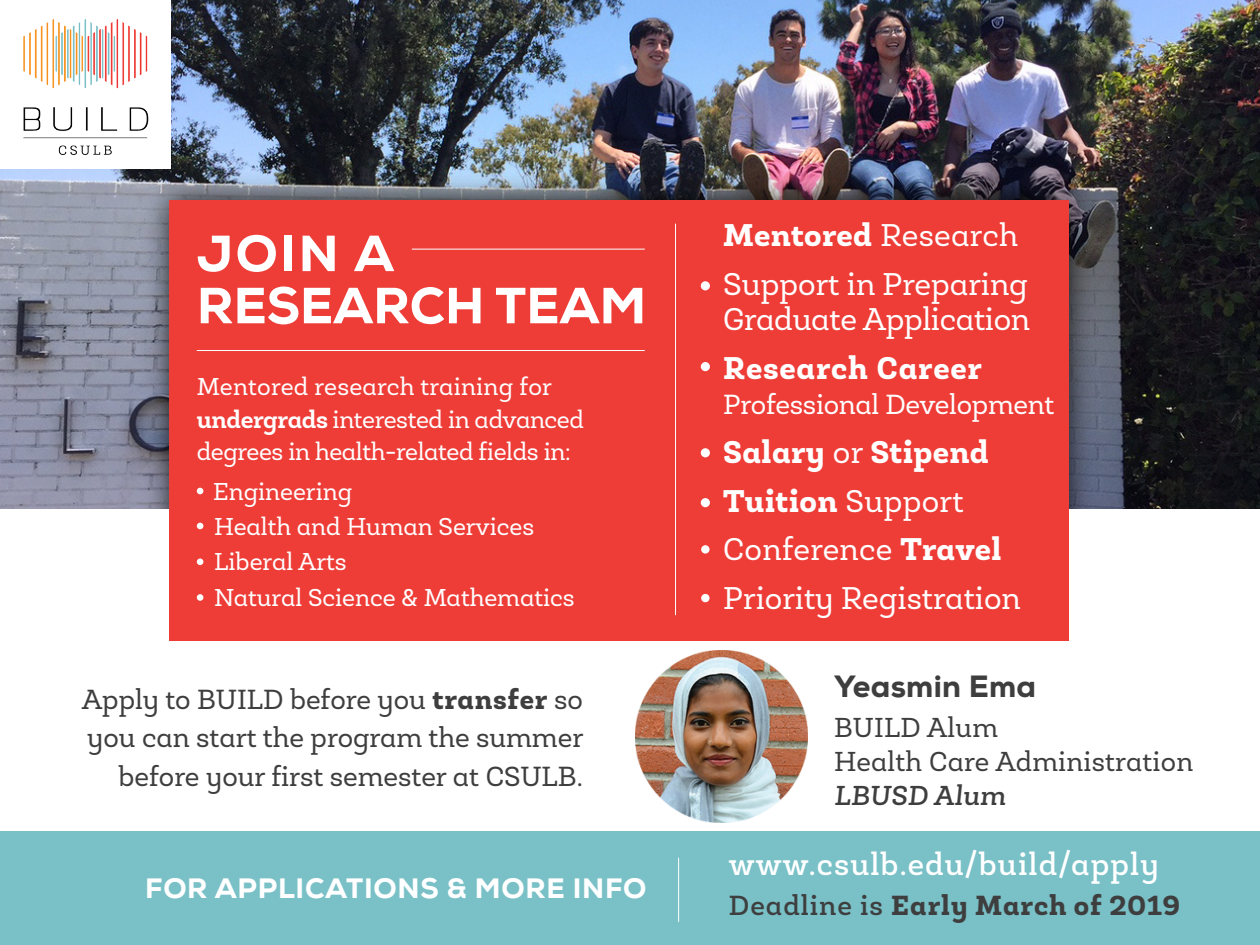
<style>
.page{position:relative;width:1260px;height:945px;background:#fff}
.page>*{position:absolute;margin:0;border:0;box-sizing:border-box;transform-origin:0 0}
.t1{font:800 50.75px/52.1px "Nexa";color:#fff}
.t2{font:31.85px/48.8px "Roble Alt";color:#fff}
.t3{font:800 31.85px "Roble Alt";letter-spacing:.025em;color:#fff}
.t4{font:500 31.5px "Roble Alt";letter-spacing:.035em;color:#fff}
.t5{font:800 30.62px "Nexa";letter-spacing:.01em;color:#3e3e3f}
.t6{font:28px/38.5px "Roble Alt";color:#3e3e3f;text-align:right}
.t7{font:800 28px "Roble Alt";letter-spacing:.035em;color:#3e3e3f}
.t8{font:800 28px "Nexa";letter-spacing:.025em;color:#fff}
.t9{font:28px "Roble Alt";letter-spacing:-.01em;color:#fff}
.t10{font:27.82px/33.6px "Roble Alt";letter-spacing:.01em;color:#3e3e3f}
.t11{font:italic 500 27.82px "Roble Alt";letter-spacing:.01em;color:#3e3e3f}
.t12{font:24.68px/35.4px "Roble Alt";color:#fff}
.s1{font-weight:700}
.s2{font-weight:800}
.s3{font-weight:500}
</style>
<div class="page">
<img style="left:0;top:1px;width:1260px;height:508px">
<div style="left:0;top:0;width:171px;height:169px;background:#fff"></div>
<img style="left:23px;top:19px;width:126px;height:136px">
<img style="left:133px;top:162px;width:974px;height:348px">
<div style="left:170px;top:200px;width:899px;height:440px;background:#ee3c37"></div>
<div style="left:701px;top:281px;width:9px;height:9px;background:#fff;border-radius:50%"></div>
<div style="left:701px;top:362px;width:9px;height:9px;background:#fff;border-radius:50%"></div>
<div style="left:701px;top:448px;width:9px;height:9px;background:#fff;border-radius:50%"></div>
<div style="left:701px;top:498px;width:9px;height:9px;background:#fff;border-radius:50%"></div>
<div style="left:701px;top:545px;width:9px;height:9px;background:#fff;border-radius:50%"></div>
<div style="left:701px;top:594px;width:9px;height:8px;background:#fff;border-radius:50%"></div>
<svg style="left:197px;top:523px;width:6px;height:6px"></svg>
<div style="left:197px;top:558px;width:6px;height:7px;background:#fff;border-radius:50%"></div>
<div style="left:197px;top:594px;width:6px;height:7px;background:#fff;border-radius:50%"></div>
<svg style="left:197px;top:488px;width:6px;height:6px"></svg>
<hr style="left:675px;top:224px;width:1px;height:391px;background:#fff">
<hr style="left:197px;top:350px;width:448px;height:1px;background:#fff">
<hr style="left:412px;top:249px;width:233px;height:1px;background:#fff">
<img style="left:636px;top:651px;width:172px;height:172px">
<div style="left:0;top:832px;width:1260px;height:113px;background:#79c0c7"></div>
<hr style="left:678px;top:858px;width:1px;height:64px;background:#fff">
<hr style="left:0;top:0;width:1260px;height:1px;background:#5d5d5d">
<h1 class="t1" style="left:197px;top:228px;width:451px">JOIN A<br>RESEARCH TEAM</h1>
<p class="t12" style="left:197px;top:370px;width:389px;line-height:32.9px">Mentored research training for <span class="s1">undergrads</span> interested in advanced degrees in health-related fields in:</p>
<p class="t12" style="left:213px;top:474px;width:363px">Engineering<br>Health and Human Services<br>Liberal Arts<br>Natural Science &amp; Mathematics</p>
<p class="t6" style="left:82px;top:680px;width:503px">Apply to BUILD before you <span class="s2">transfer</span> so you can start the program the summer before your first semester at CSULB.</p>
<p class="t8" style="left:145px;top:871px;width:503px">FOR APPLICATIONS &amp; MORE INFO</p>
<p class="t2" style="left:723px;top:211px;width:306px"><span class="s2">Mentored</span> Research<br>Support in Preparing</p>
<p class="t2" style="left:723px;top:295px;width:308px">Graduate Application</p>
<p class="t3" style="left:723px;top:348px;width:260px">Research Career</p>
<p class="t9" style="left:723px;top:387px;width:333px">Professional Development</p>
<p class="t2" style="left:723px;top:428px;width:299px"><span class="s2">Salary</span> or <span class="s2">Stipend<br>Tuition</span> Support<br>Conference <span class="s2">Travel<br></span>Priority Registration</p>
<p class="t5" style="left:834px;top:666px;width:204px">Yeasmin Ema</p>
<p class="t10" style="left:834px;top:711px;width:361px">BUILD Alum<br>Health Care Administration</p>
<p class="t11" style="left:834px;top:778px;width:173px">LBUSD Alum</p>
<p class="t4" style="left:729px;top:845px;width:431px">www.csulb.edu/build/apply</p>
<p class="t7" style="left:729px;top:887px;width:453px"><span class="s3">Deadline is</span> Early March of 2019</p>
</div>
